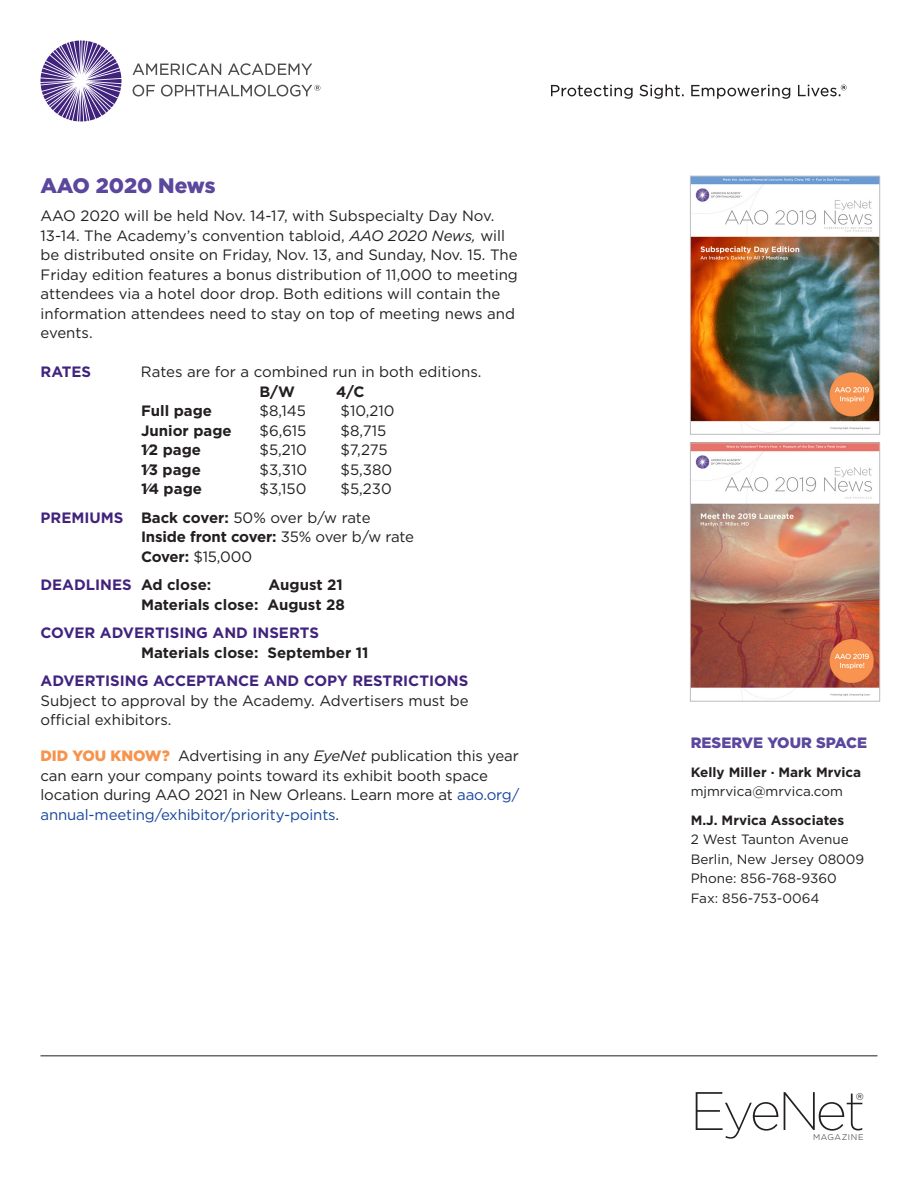
<style>
.page{position:relative;width:918px;height:1188px;background:#fff}
.page>*{position:absolute;margin:0;border:0;box-sizing:border-box;transform-origin:0 0}
.Rate_card_title{font:900 21px "Gotham";letter-spacing:-.01em;color:#5b479d}
.ED_BOARD_subspec{font:300 19.5px "Gotham";color:#231f20}
.Rate_card_body{font:15px/19.5px "Gotham";color:#231f20}
.Rate_card_subhead{font:15px/19.5px "Gotham";letter-spacing:-.01em;color:#231f20}
.Rate_card_body-2{font:700 15px/19.5px "Gotham";color:#41237e}
.Rate_card_body-3{font:700 15px "Gotham";color:#231f20}
.Rate_card_subhead-2{font:900 15px "Gotham";color:#5b479d}
.Rate_card_body-4{font:13.5px "Gotham";color:#231f20}
.Rate_card_body-5{font:700 13.5px "Gotham";color:#231f20}
.ED_BOARD_subspec-2{font:300 8.25px "Gotham";letter-spacing:.07em;color:#231f20}
.s1{font-style:italic}
.s2{font-weight:700;color:#41237e}
.s3{font-weight:700}
.s4{font-weight:400}
.s5{color:#231f20}
.s6{font-weight:900;color:#f6934d}
.s7{color:#18469d}
</style>
<div class="page">
<svg style="left:41px;top:40px;width:81px;height:82px"></svg>
<svg style="left:133px;top:63px;width:187px;height:33px"></svg>
<svg style="left:551px;top:84px;width:296px;height:15px"></svg>
<hr style="left:40px;top:1055px;width:838px;height:1px;background:#231f20">
<svg style="left:696px;top:1092px;width:82px;height:47px"></svg>
<svg style="left:784px;top:1092px;width:79px;height:39px"></svg>
<img style="left:692px;top:178px;width:186px;height:255px">
<div style="left:690px;top:176px;width:190px;height:259px;border:1px solid #bcbdc0"></div>
<img style="left:692px;top:445px;width:186px;height:255px">
<div style="left:690px;top:443px;width:190px;height:259px;border:1px solid #bcbdc0"></div>
<p class="Rate_card_title" style="left:40px;top:171px;width:177px">AAO 2020 News</p>
<p class="Rate_card_body" style="left:40px;top:206px;width:479px">AAO 2020 will be held Nov. 14-17, with Subspecialty Day Nov.<br>13-14. The Academy’s convention tabloid, <span class="s1">AAO 2020 News,</span> will be distributed onsite on Friday, Nov. 13, and Sunday, Nov. 15. The Friday edition features a bonus distribution of 11,000 to meeting attendees via a hotel door drop. Both editions will contain the information attendees need to stay on top of meeting news and events.</p>
<p class="Rate_card_body-2" style="left:40px;top:362px;width:52px">RATES</p>
<p class="Rate_card_body" style="left:141px;top:362px;width:342px">Rates are for a combined run in both editions.</p>
<p class="Rate_card_body-3" style="left:260px;top:382px;width:37px">B/W</p>
<p class="Rate_card_body-3" style="left:336px;top:382px;width:30px">4/C</p>
<p class="Rate_card_body-3" style="left:141px;top:401px;width:73px">Full page</p>
<p class="Rate_card_body" style="left:260px;top:401px;width:48px">$8,145</p>
<p class="Rate_card_body" style="left:340px;top:401px;width:56px">$10,210</p>
<p class="Rate_card_body-3" style="left:141px;top:421px;width:92px">Junior page</p>
<p class="Rate_card_body" style="left:260px;top:421px;width:48px">$6,615</p>
<p class="Rate_card_body" style="left:340px;top:421px;width:48px">$8,715</p>
<p class="Rate_card_body-3" style="left:141px;top:440px;width:61px">1⁄2 page</p>
<p class="Rate_card_body" style="left:260px;top:440px;width:49px">$5,210</p>
<p class="Rate_card_body" style="left:340px;top:440px;width:49px">$7,275</p>
<p class="Rate_card_body-3" style="left:141px;top:460px;width:61px">1⁄3 page</p>
<p class="Rate_card_body" style="left:260px;top:460px;width:49px">$3,310</p>
<p class="Rate_card_body" style="left:340px;top:460px;width:53px">$5,380</p>
<p class="Rate_card_body-3" style="left:141px;top:479px;width:62px">1⁄4 page</p>
<p class="Rate_card_body" style="left:260px;top:479px;width:48px">$3,150</p>
<p class="Rate_card_body" style="left:340px;top:479px;width:53px">$5,230</p>
<p class="Rate_card_body" style="left:40px;top:508px;width:332px"><span class="s2">PREMIUMS</span> <span class="s3">Back cover:</span> 50% over b/w rate</p>
<p class="Rate_card_body-3" style="left:141px;top:527px;width:275px">Inside front cover: <span class="s4">35% over b/w rate</span></p>
<p class="Rate_card_body" style="left:141px;top:547px;width:113px"><span class="s3">Cover:</span> $15,000</p>
<p class="Rate_card_body-2" style="left:40px;top:575px;width:172px">DEADLINES <span class="s5">Ad close:</span></p>
<p class="Rate_card_body-3" style="left:268px;top:575px;width:76px">August 21</p>
<p class="Rate_card_body-3" style="left:141px;top:595px;width:205px">Materials close: August 28</p>
<p class="Rate_card_body-2" style="left:141px;top:623px;width:229px;text-indent:-100px">COVER ADVERTISING AND INSERTS<br><span class="s5">Materials close: September 11</span></p>
<p class="Rate_card_body-2" style="left:40px;top:671px;width:429px">ADVERTISING ACCEPTANCE AND COPY RESTRICTIONS</p>
<p class="Rate_card_body" style="left:40px;top:691px;width:430px">Subject to approval by the Academy. Advertisers must be official exhibitors.</p>
<p class="Rate_card_subhead" style="left:40px;top:746px;width:480px"><span class="s6">DID YOU KNOW?</span> Advertising in any <span class="s1">EyeNet</span> publication this year can earn your company points toward its exhibit booth space location during AAO 2021 in New Orleans. Learn more at <span class="s7">aao.org/ annual-meeting/exhibitor/priority-points</span>.</p>
<p class="Rate_card_subhead-2" style="left:691px;top:733px;width:178px">RESERVE YOUR SPACE</p>
<p class="Rate_card_body-5" style="left:691px;top:763px;width:172px">Kelly Miller . Mark Mrvica</p>
<p class="Rate_card_body-4" style="left:691px;top:783px;width:154px">mjmrvica@mrvica.com</p>
<p class="Rate_card_body-5" style="left:691px;top:811px;width:155px">M.J. Mrvica Associates</p>
<p class="Rate_card_body-4" style="left:691px;top:831px;width:160px">2 West Taunton Avenue</p>
<p class="Rate_card_body-4" style="left:691px;top:851px;width:175px">Berlin, New Jersey 08009</p>
<p class="Rate_card_body-4" style="left:691px;top:870px;width:148px">Phone: 856-768-9360</p>
<p class="Rate_card_body-4" style="left:691px;top:890px;width:130px">Fax: 856-753-0064</p>
<p class="ED_BOARD_subspec" style="left:856px;top:1088px;width:10px">®</p>
<p class="ED_BOARD_subspec-2" style="left:813px;top:1132px;width:52px">MAGAZINE</p>
</div>
